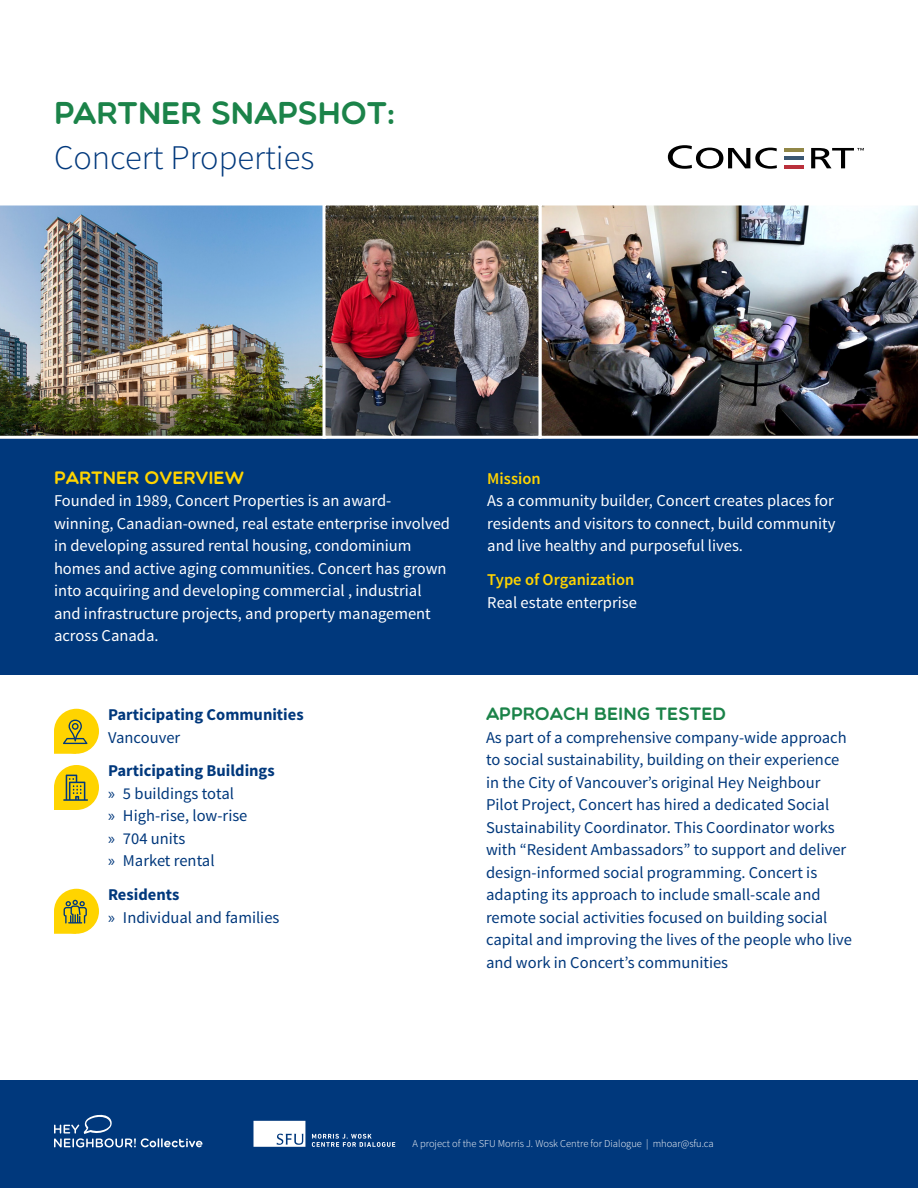
<style>
.page{position:relative;width:918px;height:1188px;background:#fff}
.page>*{position:absolute;margin:0;border:0;box-sizing:border-box;transform-origin:0 0}
.t1{font:300 34.5px "Source Sans Pro";color:#00387c}
.t2{font:31.5px "Multicolore";color:#1b8349}
.t3{font:18px "Multicolore";color:#1b8349}
.t4{font:18px "Multicolore";color:#ffd400}
.t5{font:16.5px/22.5px "Source Sans Pro";color:#00387c}
.t6{font:16.5px/22.5px "Source Sans Pro";color:#fff}
.t7{font:600 16.5px "Source Sans Pro";color:#ffd400}
.t8{font:700 16.5px "Source Sans Pro";color:#00387c}
.t9{font:300 10.5px "Source Sans Pro";color:#fff}
.s1{font-weight:700}
.s2{font-family:"Myriad Pro"}
</style>
<div class="page">
<div style="left:0;top:1080px;width:918px;height:108px;background:#00387c"></div>
<svg style="left:54px;top:1114px;width:149px;height:33px"></svg>
<svg style="left:254px;top:1121px;width:51px;height:26px"></svg>
<svg style="left:312px;top:1134px;width:83px;height:13px"></svg>
<div style="left:0;top:439px;width:918px;height:236px;background:#00387c"></div>
<div style="left:54px;top:889px;width:45px;height:45px;background:#ffd400;border-radius:50%"></div>
<svg style="left:54px;top:900px;width:33px;height:34px"></svg>
<div style="left:54px;top:765px;width:45px;height:45px;background:#ffd400;border-radius:50%"></div>
<svg style="left:54px;top:775px;width:34px;height:35px"></svg>
<img style="left:326px;top:206px;width:212px;height:229px">
<img style="left:542px;top:205px;width:376px;height:234px">
<img style="left:0;top:205px;width:322px;height:234px">
<div style="left:322px;top:202px;width:220px;height:237px;border:3px solid #fff"></div>
<div style="left:54px;top:709px;width:45px;height:45px;background:#ffd400;border-radius:50%"></div>
<svg style="left:54px;top:720px;width:33px;height:34px"></svg>
<hr style="left:784px;top:148px;width:20px;height:4px;background:#918747">
<hr style="left:784px;top:156px;width:20px;height:4px;background:#3a5772">
<hr style="left:784px;top:165px;width:20px;height:3px;background:#ba303b">
<svg style="left:668px;top:145px;width:109px;height:24px"></svg>
<svg style="left:811px;top:148px;width:53px;height:20px"></svg>
<h2 class="t2" style="left:54px;top:94px;width:342px">PARTNER SNAPSHOT:</h2>
<h1 class="t1" style="left:54px;top:136px;width:262px">Concert Properties</h1>
<p class="t4" style="left:54px;top:467px;width:191px">PARTNER OVERVIEW</p>
<p class="t6" style="left:54px;top:490px;width:398px">Founded in 1989, Concert Properties is an award&shy;winning, Canadian-owned, real estate enterprise involved in developing assured rental housing, condominium homes and active aging communities. Concert has grown into acquiring and developing commercial , industrial and infrastructure projects, and property management across Canada.</p>
<p class="t8" style="left:108px;top:704px;width:197px">Participating Communities</p>
<p class="t5" style="left:108px;top:726px;width:74px">Vancouver</p>
<p class="t5" style="left:108px;top:760px;width:168px"><span class="s1">Participating Buildings </span><span class="s2">»</span> 5 buildings total<br><span class="s2">»</span> High-rise, low-rise<br><span class="s2">»</span> 704 units<br><span class="s2">»</span> Market rental</p>
<p class="t5" style="left:108px;top:884px;width:173px"><span class="s1">Residents<br></span><span class="s2">»</span> Individual and families</p>
<p class="t7" style="left:487px;top:468px;width:55px">Mission</p>
<p class="t6" style="left:487px;top:490px;width:350px;text-align:justify">As a community builder, Concert creates places for residents and visitors to connect, build community and live healthy and purposeful lives.</p>
<p class="t7" style="left:487px;top:569px;width:149px">Type of Organization</p>
<p class="t6" style="left:487px;top:591px;width:151px">Real estate enterprise</p>
<p class="t3" style="left:486px;top:703px;width:242px">APPROACH BEING TESTED</p>
<p class="t5" style="left:486px;top:726px;width:367px">As part of a comprehensive company-wide approach to social sustainability, building on their experience in the City of Vancouver’s original Hey Neighbour Pilot Project, Concert has hired a dedicated Social Sustainability Coordinator. This Coordinator works with “Resident Ambassadors” to support and deliver design-informed social programming. Concert is adapting its approach to include small-scale and remote social activities focused on building social capital and improving the lives of the people who live and work in Concert’s communities</p>
<p class="t9" style="left:412px;top:1137px;width:303px">A project of the SFU Morris J. Wosk Centre for Dialogue | mhoar@sfu.ca</p>
</div>
